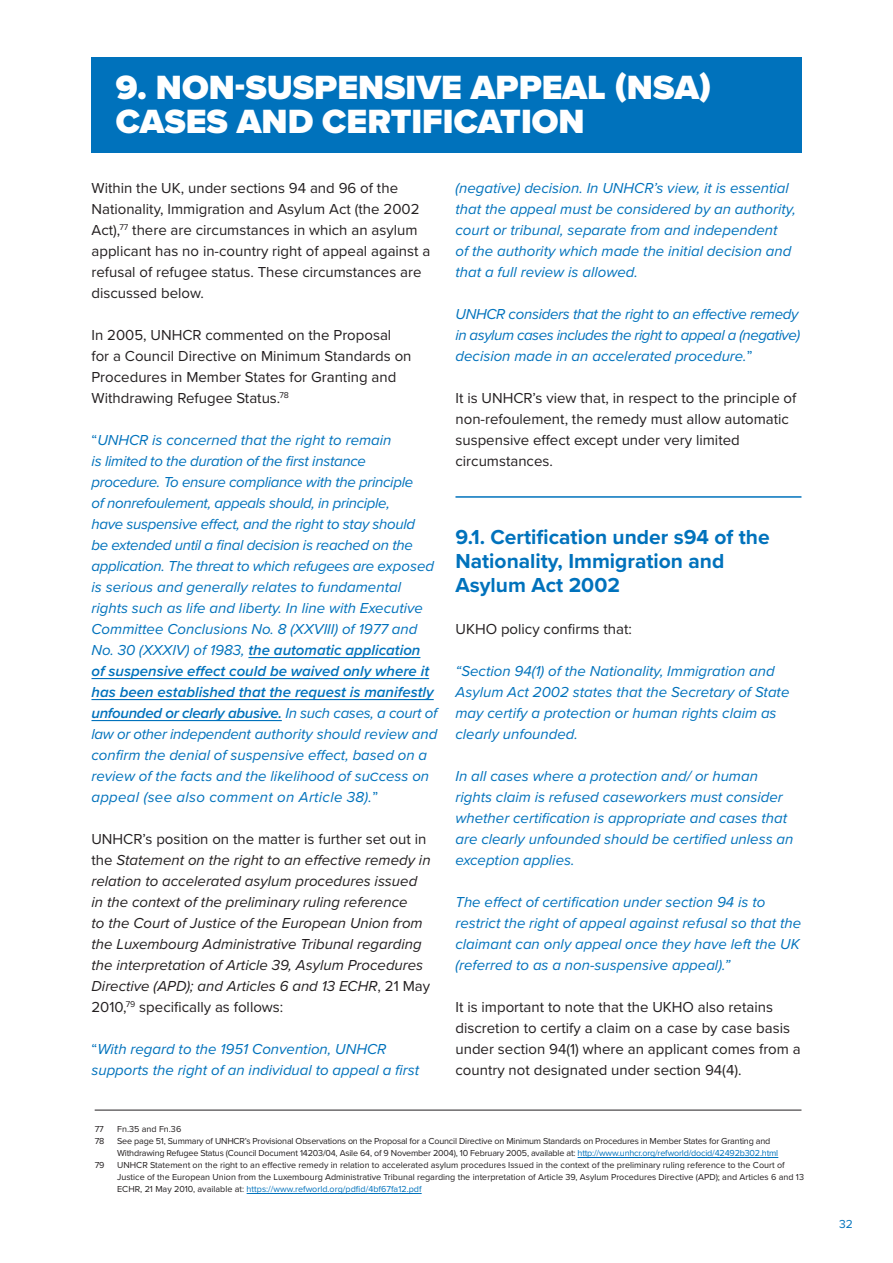
<style>
.page{position:relative;width:893px;height:1263px;background:#fff}
.page>*{position:absolute;margin:0;border:0;box-sizing:border-box;transform-origin:0 0}
.t1{font:900 34.8px/33.9px "Proxima Nova";color:#fff}
.t2{font:700 21px/24px "Proxima Nova";color:#0072bc}
.t3{font:italic 15px/21px "Proxima Nova";color:#0072bc}
.t4{font:15px/21px "Proxima Nova";color:#231f20}
.t5{font:italic 15px/21px "Proxima Nova";color:#231f20}
.t6{font:12px "Proxima Nova";color:#0072bc}
.t7{font:9px/12px "Proxima Nova";color:#231f20}
.t8{font:9px/12px "Proxima Nova";letter-spacing:-.02em;color:#231f20}
.s1{font-style:normal}
.s2{font-weight:600}
.s3{color:#0072bc}
</style>
<div class="page">
<hr style="left:248px;top:657px;width:172px;height:1px;background:#0072bc">
<hr style="left:91px;top:678px;width:338px;height:1px;background:#0072bc">
<hr style="left:91px;top:699px;width:343px;height:1px;background:#0072bc">
<hr style="left:91px;top:720px;width:191px;height:1px;background:#0072bc">
<hr style="left:455px;top:496px;width:346px;height:2px;background:#0072bc">
<div style="left:91px;top:57px;width:710px;height:95px;background:#0072bc"></div>
<hr style="left:578px;top:1157px;width:200px;height:1px;background:#0072bc">
<hr style="left:247px;top:1193px;width:175px;height:1px;background:#0072bc">
<hr style="left:95px;top:1110px;width:706px;height:1px;background:#231f20">
<h1 class="t1" style="left:116px;top:70px;width:597px">9. NON-SUSPENSIVE APPEAL (NSA)<br>CASES AND CERTIFICATION</h1>
<p class="t4" style="left:91px;top:177px;width:340px">Within the UK, under sections 94 and 96 of the Nationality, Immigration and Asylum Act (the 2002<br>Act),<sup>77</sup> there are circumstances in which an asylum applicant has no in-country right of appeal against a refusal of refugee status. These circumstances are discussed below.</p>
<p class="t4" style="left:91px;top:324px;width:322px">In 2005, UNHCR commented on the Proposal for a Council Directive on Minimum Standards on Procedures in Member States for Granting and Withdrawing Refugee Status.<sup>78</sup></p>
<p class="t3" style="left:91px;top:429px;width:347px"><span class="s1">“</span>UNHCR is concerned that the right to remain<br>is limited to the duration of the first instance procedure. To ensure compliance with the principle<br>of nonrefoulement, appeals should, in principle,<br>have suspensive effect, and the right to stay should<br>be extended until a final decision is reached on the application. The threat to which refugees are exposed is serious and generally relates to fundamental rights such as life and liberty. In line with Executive Committee Conclusions No. 8 (XXVIII) of 1977 and No. 30 (XXXIV) of 1983, <span class="s2">the automatic application<br>of suspensive effect could be waived only where it has been established that the request is manifestly unfounded or clearly abusive.</span> In such cases, a court of law or other independent authority should review and confirm the denial of suspensive effect, based on a review of the facts and the likelihood of suCcess on appeal (see also comment on Article 38).<span class="s1">”</span></p>
<p class="t5" style="left:91px;top:828px;width:341px"><span class="s1">UNHCR’s position on the matter is further set out in the</span> Statement on the right to an effective remedy in relation to accelerated asylum procedures issued in the context of the preliminary ruling reference<br>to the Court of Justice of the European Union from the Luxembourg Administrative Tribunal regarding the interpretation of Article 39, Asylum Procedures Directive (APD); and Articles 6 and 13 ECHR<span class="s1">, 21 May 2010,</span><sup>79</sup> <span class="s1">specifically as follows:</span></p>
<p class="t3" style="left:91px;top:1038px;width:329px"><span class="s1">“</span>With regard to the 1951 Convention, UNHCR supports the right of an individual to appeal a first</p>
<p class="t3" style="left:455px;top:177px;width:342px">(negative) decision. In UNHCR’s view, it is essential that the appeal must be considered by an authority, court or tribunal, separate from and independent<br>of the authority which made the initial decision and that a full review is allowed.</p>
<p class="t3" style="left:455px;top:303px;width:346px;text-align:justify">UNHCR considers that the right to an effective remedy in asylum cases includes the right to appeal a (negative) decision made in an accelerated procedure.<span class="s1">”</span></p>
<p class="t4" style="left:455px;top:387px;width:342px">It is UNHCR’s view that, in respect to the principle of non-refoulement, the remedy must allow automatic suspensive effect except under very limited circumstances.</p>
<h2 class="t2" style="left:455px;top:525px;width:316px">9.1. Certification under s94 of the<br>Nationality, Immigration and<br>Asylum Act 2002</h2>
<p class="t4" style="left:455px;top:618px;width:178px">UKHO policy confirms that:</p>
<p class="t3" style="left:455px;top:660px;width:335px">“Section 94(1) of the Nationality, Immigration and Asylum Act 2002 states that the Secretary of State may certify a protection or human rights claim as clearly unfounded.</p>
<p class="t3" style="left:455px;top:765px;width:339px">In all cases where a protection and/ or human rights claim is refused caseworkers must consider whether certification is appropriate and cases that are clearly unfounded should be certified unless an exception applies.</p>
<p class="t3" style="left:455px;top:891px;width:347px">The effect of certification under section 94 is to restrict the right of appeal against refusal so that the claimant can only appeal once they have left the UK (referred to as a non-suspensive appeal).”</p>
<p class="t4" style="left:455px;top:996px;width:347px">It is important to note that the UKHO also retains discretion to certify a claim on a case by case basis under section 94(1) where an applicant comes from a country not designated under section 94(4).</p>
<p class="t7" style="left:95px;top:1123px;width:11px">77</p>
<p class="t7" style="left:117px;top:1123px;width:66px">Fn.35 and Fn.36</p>
<p class="t7" style="left:95px;top:1135px;width:11px">78</p>
<p class="t8" style="left:117px;top:1135px;width:663px">See page 51, Summary of UNHCR’s Provisional Observations on the Proposal for a Council Directive on Minimum Standards on Procedures in Member States for Granting and<br>Withdrawing Refugee Status (Council Document 14203/04, Asile 64, of 9 November 2004), 10 February 2005, available at: <span class="s3">http://www.unhcr.org/refworld/docid/42492b302.html</span></p>
<p class="t7" style="left:95px;top:1159px;width:11px">79</p>
<p class="t7" style="left:117px;top:1159px;width:688px">UNHCR Statement on the right to an effective remedy in relation to accelerated asylum procedures Issued in the context of the preliminary ruling reference to the Court of<br>Justice of the European Union from the Luxembourg Administrative Tribunal regarding the interpretation of Article 39, Asylum Procedures Directive (APD); and Articles 6 and 13<br>ECHR, 21 May 2010, available at: <span class="s3">https://www.refworld.org/pdfid/4bf67fa12.pdf</span></p>
<p class="t6" style="left:839px;top:1215px;width:15px">32</p>
</div>
